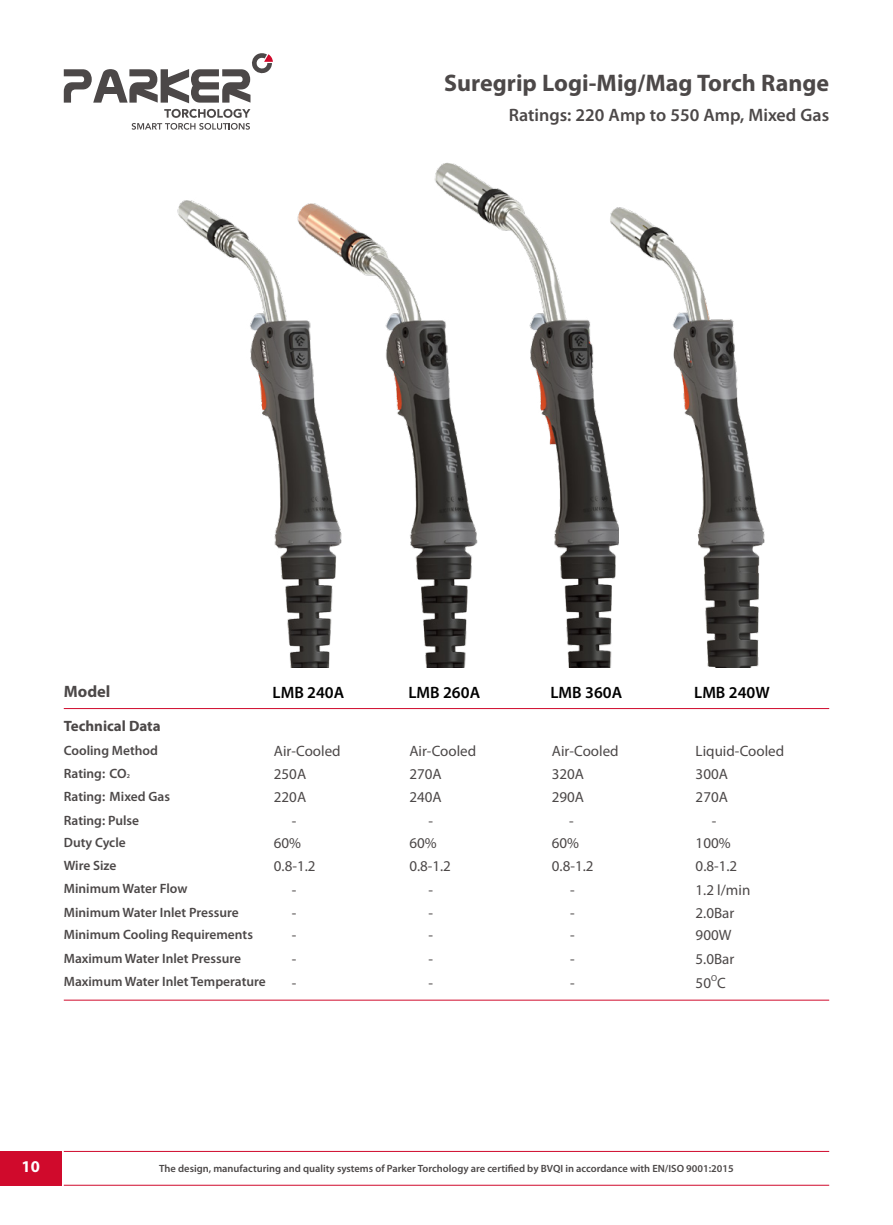
<style>
.page{position:relative;width:893px;height:1225px;background:#fff}
.page>*{position:absolute;margin:0;border:0;box-sizing:border-box;transform-origin:0 0}
.t1{font:700 24px "Myriad Pro";color:#4c4848}
.t2{font:600 18px "Myriad Pro";color:#4c4848}
.t3{font:600 16.5px "Myriad Pro";color:#000}
.t4{font:700 16.5px "Myriad Pro";color:#4c4848}
.t5{font:700 16.5px "Myriad Pro";color:#fff}
.t6{font:15px/23.2px "Myriad Pro";color:#4c4848}
.t7{font:700 15px "Myriad Pro";color:#4c4848}
.t8{font:600 13.5px/23.2px "Myriad Pro";color:#4c4848}
.t9{font:600 10.5px "Myriad Pro";color:#4c4848}
.t10{font:8.7px "Myriad Pro";color:#4c4848}
.t11{font:600 6px "Myriad Pro";color:#4c4848}
</style>
<div class="page">
<svg style="left:64px;top:53px;width:209px;height:50px"></svg>
<div style="left:100px;top:87px;width:19px;height:6px;background:#4c4848"></div>
<svg style="left:132px;top:109px;width:118px;height:21px"></svg>
<div style="left:0;top:1151px;width:61px;height:34px;background:#d00a2c"></div>
<hr style="left:64px;top:1184px;width:765px;height:1px;background:#d00a2c">
<hr style="left:64px;top:1151px;width:765px;height:1px;background:#d00a2c">
<img style="left:177px;top:200px;width:118px;height:468px">
<img style="left:295px;top:203px;width:122px;height:465px">
<img style="left:417px;top:162px;width:184px;height:506px">
<img style="left:601px;top:207px;width:164px;height:461px">
<hr style="left:64px;top:708px;width:765px;height:1px;background:#d00a2c">
<hr style="left:64px;top:999px;width:765px;height:1px;background:#d00a2c">
<h1 class="t1" style="left:444px;top:67px;width:386px">Suregrip Logi-Mig/Mag Torch Range</h1>
<h2 class="t2" style="left:509px;top:104px;width:322px">Ratings: 220 Amp to 550 Amp, Mixed Gas</h2>
<p class="t4" style="left:64px;top:680px;width:48px">Model</p>
<p class="t3" style="left:273px;top:681px;width:73px">LMB 240A</p>
<p class="t3" style="left:408px;top:681px;width:73px">LMB 260A</p>
<p class="t3" style="left:550px;top:681px;width:73px">LMB 360A</p>
<p class="t3" style="left:694px;top:681px;width:77px">LMB 240W</p>
<p class="t7" style="left:64px;top:716px;width:98px">Technical Data</p>
<p class="t8" style="left:64px;top:738px;width:96px">Cooling Method</p>
<p class="t8" style="left:64px;top:761px;width:64px">Rating: CO</p>
<p class="t11" style="left:127px;top:772px;width:5px">2</p>
<p class="t8" style="left:64px;top:784px;width:108px">Rating: Mixed Gas</p>
<p class="t8" style="left:64px;top:808px;width:77px">Rating: Pulse</p>
<p class="t8" style="left:64px;top:830px;width:63px">Duty Cycle</p>
<p class="t8" style="left:64px;top:853px;width:125px">Wire Size<br>Minimum Water Flow</p>
<p class="t8" style="left:64px;top:900px;width:191px;line-height:22.5px">Minimum Water Inlet Pressure<br>Minimum Cooling Requirements</p>
<p class="t8" style="left:64px;top:970px;width:203px">Maximum Water Inlet Temperature</p>
<p class="t8" style="left:64px;top:946px;width:179px">Maximum Water Inlet Pressure</p>
<p class="t6" style="left:274px;top:739px;width:68px">Air-Cooled</p>
<p class="t6" style="left:274px;top:762px;width:34px">250A<br>220A</p>
<p class="t6" style="left:274px;top:831px;width:43px">60%<br>0.8-1.2</p>
<p class="t6" style="left:292px;top:809px;width:6px">-</p>
<p class="t6" style="left:409px;top:739px;width:68px">Air-Cooled<br>270A<br>240A</p>
<p class="t6" style="left:409px;top:831px;width:43px">60%<br>0.8-1.2</p>
<p class="t6" style="left:428px;top:809px;width:6px">-</p>
<p class="t6" style="left:552px;top:739px;width:68px">Air-Cooled</p>
<p class="t6" style="left:696px;top:739px;width:90px">Liquid-Cooled</p>
<p class="t6" style="left:552px;top:762px;width:34px">320A</p>
<p class="t6" style="left:696px;top:762px;width:34px">300A</p>
<p class="t6" style="left:552px;top:785px;width:34px">290A</p>
<p class="t6" style="left:696px;top:785px;width:34px">270A</p>
<p class="t6" style="left:552px;top:831px;width:29px">60%</p>
<p class="t6" style="left:696px;top:831px;width:36px">100%</p>
<p class="t6" style="left:552px;top:854px;width:43px">0.8-1.2</p>
<p class="t6" style="left:696px;top:854px;width:43px">0.8-1.2</p>
<p class="t6" style="left:569px;top:809px;width:6px">-</p>
<p class="t6" style="left:712px;top:809px;width:6px">-</p>
<p class="t6" style="left:292px;top:877px;width:6px">-</p>
<p class="t6" style="left:428px;top:877px;width:6px">-</p>
<p class="t6" style="left:570px;top:877px;width:6px">-</p>
<p class="t6" style="left:696px;top:877px;width:56px">1.2 l/min</p>
<p class="t6" style="left:292px;top:901px;width:6px">-</p>
<p class="t6" style="left:428px;top:901px;width:6px">-</p>
<p class="t6" style="left:570px;top:901px;width:6px">-</p>
<p class="t6" style="left:696px;top:901px;width:40px">2.0Bar</p>
<p class="t6" style="left:292px;top:923px;width:6px">-</p>
<p class="t6" style="left:428px;top:923px;width:6px">-</p>
<p class="t6" style="left:570px;top:923px;width:6px">-</p>
<p class="t6" style="left:292px;top:947px;width:6px">-</p>
<p class="t6" style="left:428px;top:947px;width:6px">-</p>
<p class="t6" style="left:570px;top:947px;width:6px">-</p>
<p class="t6" style="left:292px;top:970px;width:6px">-</p>
<p class="t6" style="left:428px;top:970px;width:6px">-</p>
<p class="t6" style="left:570px;top:970px;width:6px">-</p>
<p class="t6" style="left:696px;top:923px;width:37px">900W</p>
<p class="t6" style="left:696px;top:970px;width:32px">50 C</p>
<p class="t6" style="left:696px;top:947px;width:40px">5.0Bar</p>
<p class="t10" style="left:711px;top:972px;width:8px">O</p>
<p class="t5" style="left:22px;top:1155px;width:20px">10</p>
<p class="t9" style="left:258px;top:1160px;width:163px">All products conform to EN60974-7,</p>
<p class="t9" style="left:439px;top:1160px;width:198px">and are RoHS2, REACH and WEEE compliant</p>
<p class="t9" style="left:159px;top:1161px;width:576px">The design, manufacturing and quality systems of Parker Torchology are certified by BVQI in accordance with EN/ISO 9001:2015</p>
</div>
